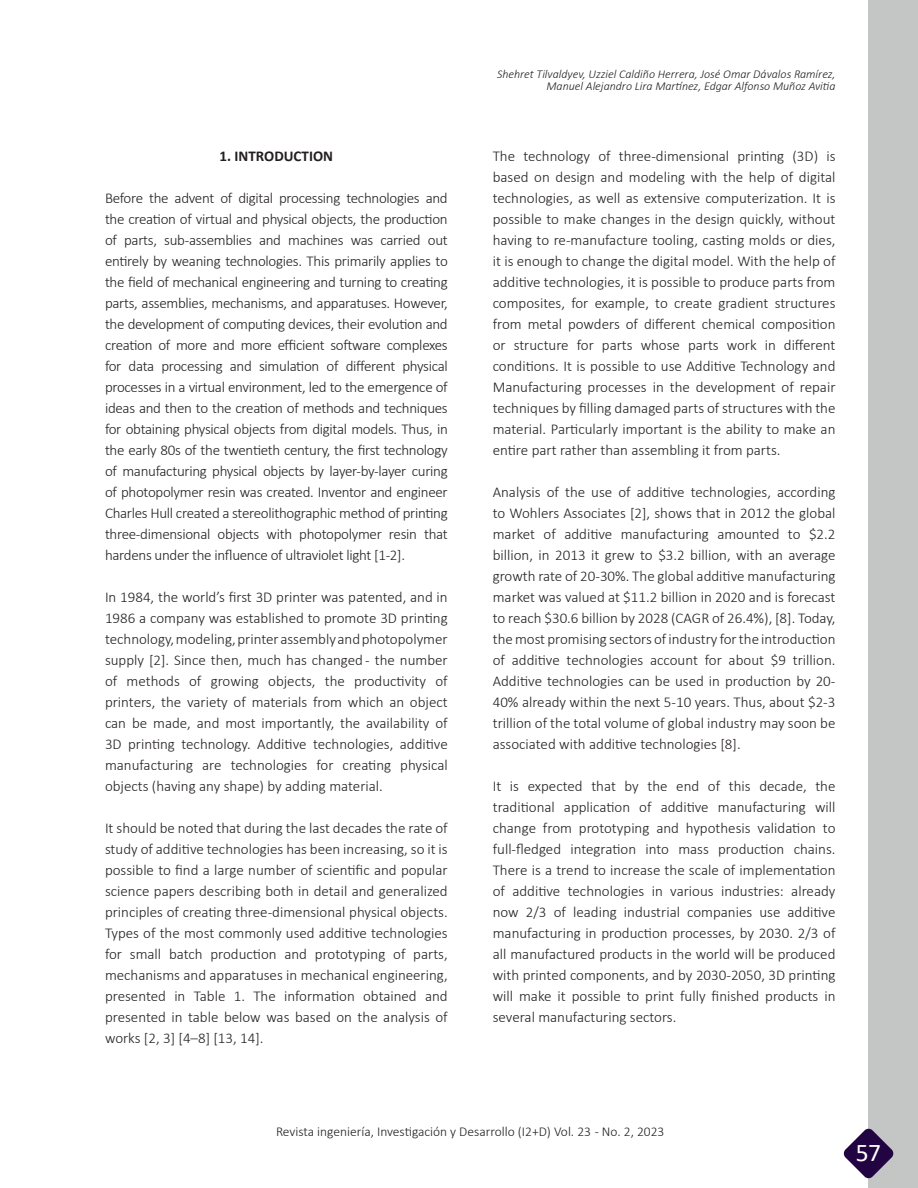
<style>
.page{position:relative;width:918px;height:1188px;background:#fff}
.page>*{position:absolute;margin:0;border:0;box-sizing:border-box;transform-origin:0 0}
.t1{font:25.5px "Calibri";color:#fff}
.Texto_del_contenido{font:300 15px/21px "Calibri";color:#231f20;text-align:justify}
.Titulos_numerados_de{font:700 15px "Calibri";color:#231f20}
.t2{font:300 13.5px "Calibri";color:#231f20}
.Autores{font:italic 300 12px "Calibri";color:#231f20}
</style>
<div class="page">
<div style="left:869px;top:0;width:49px;height:1188px;background:#c4c5c5"></div>
<svg style="left:843px;top:1128px;width:51px;height:51px"></svg>
<p class="Titulos_numerados_de" style="left:220px;top:146px;width:115px">1. INTRODUCTION</p>
<p class="Texto_del_contenido" style="left:105px;top:188px;width:344px">Before the advent of digital processing technologies and the creation of virtual and physical objects, the production of parts, sub-assemblies and machines was carried out entirely by weaning technologies. This primarily applies to the field of mechanical engineering and turning to creating parts, assemblies, mechanisms, and apparatuses. However, the development of computing devices, their evolution and creation of more and more efficient software complexes for data processing and simulation of different physical processes in a virtual environment, led to the emergence of ideas and then to the creation of methods and techniques for obtaining physical objects from digital models. Thus, in the early 80s of the twentieth century, the first technology of manufacturing physical objects by layer-by-layer curing of photopolymer resin was created. Inventor and engineer Charles Hull created a stereolithographic method of printing three-dimensional objects with photopolymer resin that hardens under the influence of ultraviolet light [1-2].</p>
<p class="Texto_del_contenido" style="left:105px;top:587px;width:344px">In 1984, the world’s first 3D printer was patented, and in 1986 a company was established to promote 3D printing technology, modeling, printer assembly and photopolymer supply [2]. Since then, much has changed - the number of methods of growing objects, the productivity of printers, the variety of materials from which an object can be made, and most importantly, the availability of 3D printing technology. Additive technologies, additive manufacturing are technologies for creating physical objects (having any shape) by adding material.</p>
<p class="Texto_del_contenido" style="left:105px;top:818px;width:344px">It should be noted that during the last decades the rate of study of additive technologies has been increasing, so it is possible to find a large number of scientific and popular science papers describing both in detail and generalized principles of creating three-dimensional physical objects.<br>Types of the most commonly used additive technologies for small batch production and prototyping of parts, mechanisms and apparatuses in mechanical engineering, presented in Table 1. The information obtained and presented in table below was based on the analysis of works [2, 3] [4–8] [13, 14].</p>
<p class="Autores" style="left:497px;top:67px;width:340px">Shehret Tilvaldyev, Uzziel Caldiño Herrera, José Omar Dávalos Ramírez,</p>
<p class="Autores" style="left:547px;top:79px;width:291px">Manuel Alejandro Lira Martínez, Edgar Alfonso Muñoz Avitia</p>
<p class="Texto_del_contenido" style="left:493px;top:146px;width:344px">The technology of three-dimensional printing (3D) is based on design and modeling with the help of digital technologies, as well as extensive computerization. It is possible to make changes in the design quickly, without having to re-manufacture tooling, casting molds or dies, it is enough to change the digital model. With the help of additive technologies, it is possible to produce parts from composites, for example, to create gradient structures from metal powders of different chemical composition or structure for parts whose parts work in different conditions. It is possible to use Additive Technology and Manufacturing processes in the development of repair techniques by filling damaged parts of structures with the material. Particularly important is the ability to make an entire part rather than assembling it from parts.</p>
<p class="Texto_del_contenido" style="left:493px;top:482px;width:344px">Analysis of the use of additive technologies, according to Wohlers Associates [2], shows that in 2012 the global market of additive manufacturing amounted to $2.2 billion, in 2013 it grew to $3.2 billion, with an average growth rate of 20-30%. The global additive manufacturing market was valued at $11.2 billion in 2020 and is forecast to reach $30.6 billion by 2028 (CAGR of 26.4%), [8]. Today, the most promising sectors of industry for the introduction of additive technologies account for about $9 trillion.<br>Additive technologies can be used in production by 20- 40% already within the next 5-10 years. Thus, about $2-3 trillion of the total volume of global industry may soon be associated with additive technologies [8].</p>
<p class="Texto_del_contenido" style="left:493px;top:776px;width:344px">It is expected that by the end of this decade, the traditional application of additive manufacturing will change from prototyping and hypothesis validation to full-fledged integration into mass production chains.<br>There is a trend to increase the scale of implementation of additive technologies in various industries: already now 2/3 of leading industrial companies use additive manufacturing in production processes, by 2030. 2/3 of all manufactured products in the world will be produced with printed components, and by 2030-2050, 3D printing will make it possible to print fully finished products in several manufacturing sectors.</p>
<p class="t2" style="left:276px;top:1123px;width:390px">Revista ingeniería, Investigación y Desarrollo (I2+D) Vol. 23 - No. 2, 2023</p>
<h1 class="t1" style="left:856px;top:1135px;width:27px">57</h1>
</div>
